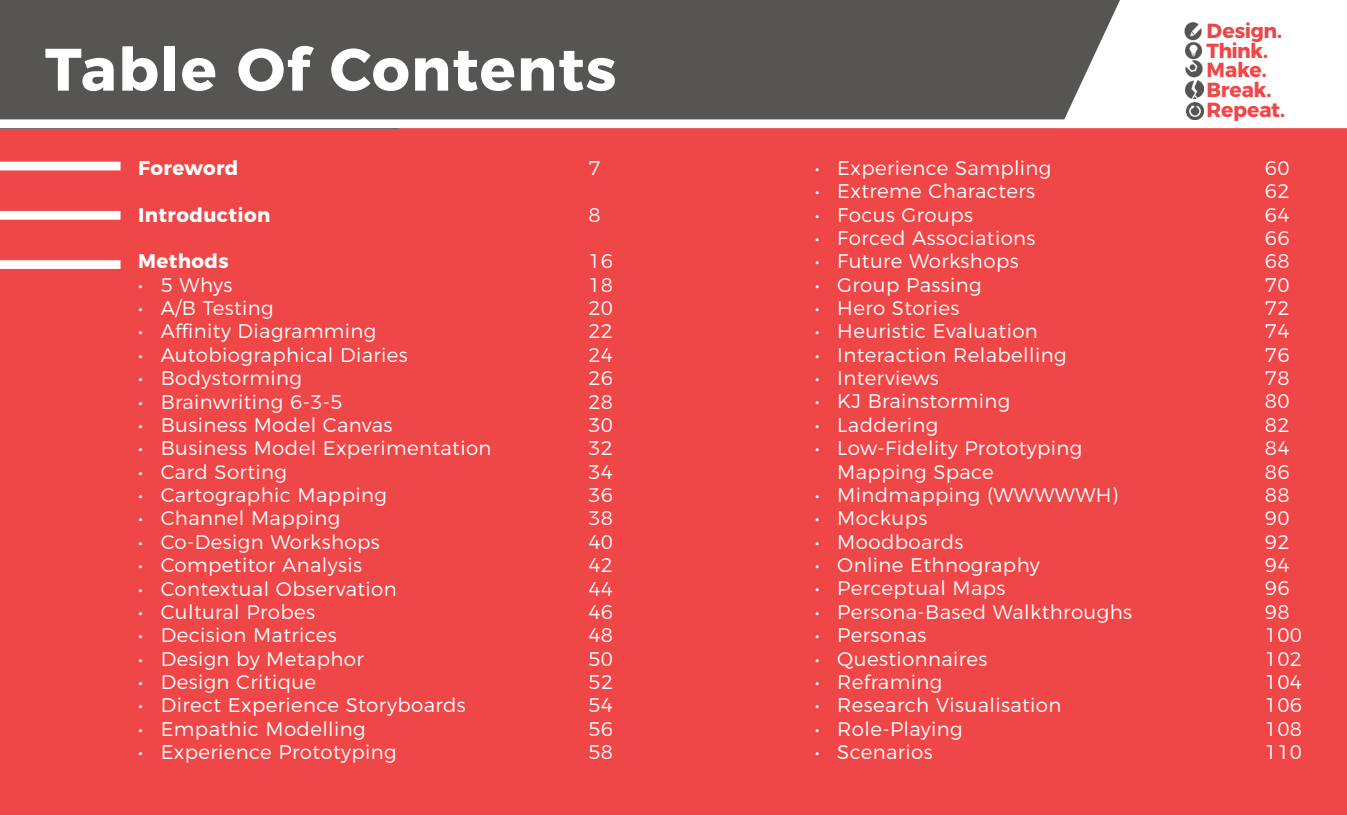
<style>
.page{position:relative;width:1347px;height:815px;background:#fff}
.page>*{position:absolute;margin:0;border:0;box-sizing:border-box;transform-origin:0 0}
.t1{font:700 59.75px "Montserrat";letter-spacing:.02em;color:#fff}
.t2{font:700 20.38px/19.8px "Montserrat";letter-spacing:-.02em;color:#ef4647}
.t3{font:300 19.75px "Montserrat";letter-spacing:.02em;color:#fff}
.t4{font:700 19.75px "Montserrat";letter-spacing:.02em;color:#fff}
</style>
<div class="page">
<div style="left:0;top:128px;width:1346px;height:687px;background:#ef4647"></div>
<div style="left:0;top:0;width:399px;height:128px;background:#575454"></div>
<div style="left:399px;top:0;width:721px;height:119px;background:#575454"></div>
<div style="left:0;top:162px;width:120px;height:8px;background:#fff"></div>
<div style="left:0;top:119px;width:1346px;height:9px;background:#fff"></div>
<div style="left:0;top:211px;width:120px;height:9px;background:#fff"></div>
<div style="left:0;top:260px;width:120px;height:9px;background:#fff"></div>
<img style="left:1184px;top:23px;width:19px;height:75px">
<img style="left:1186px;top:103px;width:17px;height:16px">
<h1 class="t1" style="left:45px;top:20px;width:573px">Table Of Contents</h1>
<p class="t4" style="left:138px;top:152px;width:102px">Foreword</p>
<p class="t3" style="left:588px;top:152px;width:14px">7</p>
<p class="t4" style="left:138px;top:198px;width:134px">Introduction</p>
<p class="t3" style="left:588px;top:199px;width:14px">8</p>
<p class="t4" style="left:138px;top:245px;width:92px">Methods</p>
<p class="t3" style="left:588px;top:246px;width:26px">16</p>
<p class="t3" style="left:138px;top:269px;width:96px">• 5 Whys</p>
<p class="t3" style="left:588px;top:269px;width:26px">18</p>
<p class="t3" style="left:138px;top:293px;width:137px">• A/B Testing</p>
<p class="t3" style="left:588px;top:293px;width:26px">20</p>
<p class="t3" style="left:138px;top:316px;width:240px">• Affinity Diagramming</p>
<p class="t3" style="left:588px;top:316px;width:26px">22</p>
<p class="t3" style="left:138px;top:339px;width:271px">• Autobiographical Diaries</p>
<p class="t3" style="left:588px;top:339px;width:26px">24</p>
<p class="t3" style="left:138px;top:363px;width:165px">• Bodystorming</p>
<p class="t3" style="left:588px;top:363px;width:26px">26</p>
<p class="t3" style="left:138px;top:386px;width:206px">• Brainwriting 6-3-5</p>
<p class="t3" style="left:588px;top:386px;width:26px">28</p>
<p class="t3" style="left:138px;top:409px;width:256px">• Business Model Canvas</p>
<p class="t3" style="left:588px;top:409px;width:26px">30</p>
<p class="t3" style="left:138px;top:433px;width:355px">• Business Model Experimentation</p>
<p class="t3" style="left:588px;top:433px;width:26px">32</p>
<p class="t3" style="left:138px;top:456px;width:150px">• Card Sorting</p>
<p class="t3" style="left:588px;top:456px;width:26px">34</p>
<p class="t3" style="left:138px;top:480px;width:250px">• Cartographic Mapping</p>
<p class="t3" style="left:588px;top:480px;width:26px">36</p>
<p class="t3" style="left:138px;top:503px;width:204px">• Channel Mapping</p>
<p class="t3" style="left:588px;top:503px;width:26px">38</p>
<p class="t3" style="left:138px;top:526px;width:243px">• Co-Design Workshops</p>
<p class="t3" style="left:588px;top:526px;width:26px">40</p>
<p class="t3" style="left:138px;top:550px;width:225px">• Competitor Analysis</p>
<p class="t3" style="left:588px;top:550px;width:26px">42</p>
<p class="t3" style="left:138px;top:573px;width:260px">• Contextual Observation</p>
<p class="t3" style="left:588px;top:573px;width:26px">44</p>
<p class="t3" style="left:138px;top:596px;width:178px">• Cultural Probes</p>
<p class="t3" style="left:588px;top:596px;width:26px">46</p>
<p class="t3" style="left:138px;top:620px;width:200px">• Decision Matrices</p>
<p class="t3" style="left:588px;top:620px;width:26px">48</p>
<p class="t3" style="left:138px;top:643px;width:227px">• Design by Metaphor</p>
<p class="t3" style="left:588px;top:643px;width:26px">50</p>
<p class="t3" style="left:138px;top:667px;width:179px">• Design Critique</p>
<p class="t3" style="left:588px;top:667px;width:26px">52</p>
<p class="t3" style="left:138px;top:690px;width:329px">• Direct Experience Storyboards</p>
<p class="t3" style="left:588px;top:690px;width:26px">54</p>
<p class="t3" style="left:138px;top:713px;width:229px">• Empathic Modelling</p>
<p class="t3" style="left:588px;top:713px;width:26px">56</p>
<p class="t3" style="left:138px;top:737px;width:260px">• Experience Prototyping</p>
<p class="t3" style="left:588px;top:737px;width:26px">58</p>
<p class="t2" style="left:1206px;top:19px;width:80px">Design.<br>Think.<br>Make.<br>Break.<br>Repeat.</p>
<p class="t3" style="left:814px;top:152px;width:238px">• Experience Sampling</p>
<p class="t3" style="left:1264px;top:152px;width:26px">60</p>
<p class="t3" style="left:814px;top:176px;width:222px">• Extreme Characters</p>
<p class="t3" style="left:1264px;top:176px;width:26px">62</p>
<p class="t3" style="left:814px;top:199px;width:160px">• Focus Groups</p>
<p class="t3" style="left:1264px;top:199px;width:26px">64</p>
<p class="t3" style="left:814px;top:222px;width:222px">• Forced Associations</p>
<p class="t3" style="left:1264px;top:222px;width:26px">66</p>
<p class="t3" style="left:814px;top:246px;width:205px">• Future Workshops</p>
<p class="t3" style="left:1264px;top:246px;width:26px">68</p>
<p class="t3" style="left:814px;top:269px;width:168px">• Group Passing</p>
<p class="t3" style="left:1264px;top:269px;width:26px">70</p>
<p class="t3" style="left:814px;top:293px;width:146px">• Hero Stories</p>
<p class="t3" style="left:1264px;top:293px;width:26px">72</p>
<p class="t3" style="left:814px;top:316px;width:224px">• Heuristic Evaluation</p>
<p class="t3" style="left:1264px;top:316px;width:26px">74</p>
<p class="t3" style="left:814px;top:339px;width:253px">• Interaction Relabelling</p>
<p class="t3" style="left:1264px;top:339px;width:26px">76</p>
<p class="t3" style="left:814px;top:363px;width:126px">• Interviews</p>
<p class="t3" style="left:1264px;top:363px;width:26px">78</p>
<p class="t3" style="left:814px;top:386px;width:197px">• KJ Brainstorming</p>
<p class="t3" style="left:1264px;top:386px;width:26px">80</p>
<p class="t3" style="left:814px;top:409px;width:125px">• Laddering</p>
<p class="t3" style="left:1264px;top:409px;width:26px">82</p>
<p class="t3" style="left:814px;top:433px;width:269px">• Low-Fidelity Prototyping</p>
<p class="t3" style="left:1264px;top:433px;width:26px">84</p>
<p class="t3" style="left:837px;top:456px;width:158px">Mapping Space</p>
<p class="t3" style="left:1264px;top:456px;width:26px">86</p>
<p class="t3" style="left:814px;top:479px;width:305px">• Mindmapping (WWWWWH)</p>
<p class="t3" style="left:1264px;top:479px;width:26px">88</p>
<p class="t3" style="left:814px;top:503px;width:114px">• Mockups</p>
<p class="t3" style="left:1264px;top:503px;width:26px">90</p>
<p class="t3" style="left:814px;top:526px;width:150px">• Moodboards</p>
<p class="t3" style="left:1264px;top:526px;width:26px">92</p>
<p class="t3" style="left:814px;top:550px;width:226px">• Online Ethnography</p>
<p class="t3" style="left:1264px;top:550px;width:26px">94</p>
<p class="t3" style="left:814px;top:573px;width:192px">• Perceptual Maps</p>
<p class="t3" style="left:1264px;top:573px;width:26px">96</p>
<p class="t3" style="left:814px;top:596px;width:319px">• Persona-Based Walkthroughs</p>
<p class="t3" style="left:1264px;top:596px;width:26px">98</p>
<p class="t3" style="left:814px;top:620px;width:113px">• Personas</p>
<p class="t3" style="left:1264px;top:620px;width:38px">100</p>
<p class="t3" style="left:814px;top:643px;width:174px">• Questionnaires</p>
<p class="t3" style="left:1264px;top:643px;width:38px">102</p>
<p class="t3" style="left:814px;top:666px;width:129px">• Reframing</p>
<p class="t3" style="left:1264px;top:666px;width:38px">104</p>
<p class="t3" style="left:814px;top:690px;width:248px">• Research Visualisation</p>
<p class="t3" style="left:1264px;top:690px;width:38px">106</p>
<p class="t3" style="left:814px;top:713px;width:149px">• Role-Playing</p>
<p class="t3" style="left:1264px;top:713px;width:38px">108</p>
<p class="t3" style="left:814px;top:737px;width:119px">• Scenarios</p>
<p class="t3" style="left:1264px;top:737px;width:38px">110</p>
</div>
